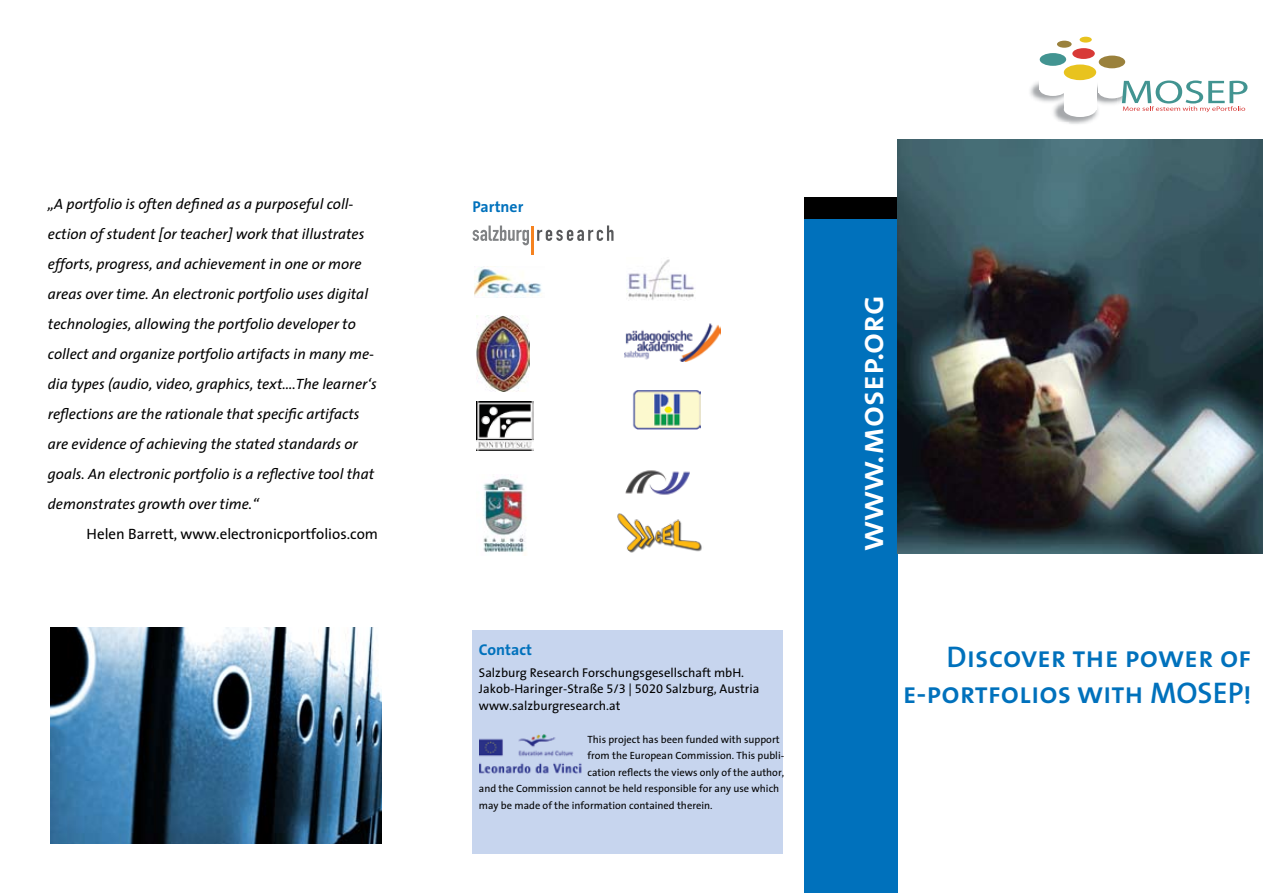
<style>
.page{position:relative;width:1263px;height:893px;background:#fff}
.page>*{position:absolute;margin:0;border:0;box-sizing:border-box;transform-origin:0 0}
.t1{font:34.5px "The Sans Semi Bold Caps";color:#fff}
.t2{font:30px/36px "The Sans Semi Bold Caps";color:#0071bc;text-align:right}
.t3{font:700 15.75px "The Sans";color:#0071bc}
.t4{font:15px/30px "The Sans SN Italic";color:#000}
.t5{font:15px "The Sans SN Plain";color:#000}
.t6{font:12.75px/16.5px "The Sans SN Plain";color:#000}
.t7{font:10.5px "The Sans SN Plain";color:#000}
</style>
<div class="page">
<div style="left:472px;top:630px;width:311px;height:223px;background:#c7d5ee"></div>
<img style="left:480px;top:735px;width:102px;height:39px">
<svg style="left:472px;top:226px;width:57px;height:19px"></svg>
<svg style="left:537px;top:225px;width:76px;height:16px"></svg>
<hr style="left:532px;top:226px;width:2px;height:29px;background:#f5821f">
<img style="left:474px;top:266px;width:68px;height:31px">
<img style="left:476px;top:315px;width:53px;height:77px">
<img style="left:476px;top:401px;width:58px;height:49px">
<img style="left:626px;top:470px;width:64px;height:25px">
<img style="left:628px;top:259px;width:67px;height:41px">
<img style="left:624px;top:324px;width:96px;height:37px">
<img style="left:633px;top:390px;width:67px;height:39px">
<img style="left:483px;top:474px;width:43px;height:78px">
<img style="left:617px;top:513px;width:85px;height:40px">
<img style="left:1089px;top:65px;width:33px;height:38px">
<img style="left:1069px;top:78px;width:49px;height:46px">
<div style="left:1099px;top:62px;width:26px;height:30px;background:#fff"></div>
<div style="left:1099px;top:86px;width:26px;height:12px;background:#fff;border-radius:50%"></div>
<div style="left:1099px;top:56px;width:26px;height:12px;background:#9a813c;border-radius:50%"></div>
<img style="left:1030px;top:60px;width:10px;height:37px">
<img style="left:1033px;top:78px;width:36px;height:44px">
<img style="left:1069px;top:115px;width:19px;height:7px">
<div style="left:1040px;top:60px;width:26px;height:30px;background:#fff"></div>
<div style="left:1040px;top:83px;width:26px;height:13px;background:#fff;border-radius:50%"></div>
<div style="left:1040px;top:53px;width:26px;height:13px;background:#429491;border-radius:50%"></div>
<div style="left:1072px;top:48px;width:23px;height:11px;background:#d83a37;border-radius:50%"></div>
<div style="left:1057px;top:41px;width:15px;height:7px;background:#9a813c;border-radius:50%"></div>
<div style="left:1079px;top:37px;width:13px;height:6px;background:#e8c31e;border-radius:50%"></div>
<div style="left:1064px;top:73px;width:32px;height:36px;background:#fff"></div>
<div style="left:1064px;top:101px;width:32px;height:16px;background:#fff;border-radius:50%"></div>
<div style="left:1064px;top:64px;width:32px;height:16px;background:#e8c31e;border-radius:50%"></div>
<svg style="left:1122px;top:80px;width:125px;height:32px"></svg>
<div style="left:804px;top:217px;width:93px;height:676px;background:#0071bc"></div>
<div style="left:804px;top:197px;width:93px;height:22px;background:#000"></div>
<img style="left:897px;top:139px;width:366px;height:415px">
<img style="left:50px;top:627px;width:332px;height:216px">
<p class="t4" style="left:48px;top:188px;width:330px">„A portfolio is often defined as a purposeful coll&shy;ection of student [or teacher] work that illustrates efforts, progress, and achievement in one or more areas over time. An electronic portfolio uses digital technologies, allowing the portfolio developer to collect and organize portfolio artifacts in many me&shy;dia types (audio, video, graphics, text….The learner‘s reflections are the rationale that specific artifacts are evidence of achieving the stated standards or goals. An electronic portfolio is a reflective tool that demonstrates growth over time.“</p>
<p class="t5" style="left:87px;top:521px;width:293px">Helen Barrett, www.electronicportfolios.com</p>
<p class="t3" style="left:472px;top:194px;width:52px">Partner</p>
<p class="t3" style="left:479px;top:636px;width:55px">Contact</p>
<p class="t6" style="left:479px;top:664px;width:282px">Salzburg Research Forschungsgesellschaft mbH.<br>Jakob-Haringer-Straße 5/3 | 5020 Salzburg, Austria www.salzburgresearch.at</p>
<p class="t7" style="left:587px;top:730px;width:194px">This project has been funded with support</p>
<p class="t7" style="left:587px;top:747px;width:198px">from the European Commission. This publi-</p>
<p class="t7" style="left:587px;top:763px;width:198px">cation reflects the views only of the author,</p>
<p class="t7" style="left:479px;top:780px;width:302px">and the Commission cannot be held responsible for any use which</p>
<p class="t7" style="left:479px;top:796px;width:235px">may be made of the information contained therein.</p>
<h1 class="t1" style="left:842px;top:551px;width:258px;rotate:-90deg">www.mosep.org</h1>
<h2 class="t2" style="left:903px;top:638px;width:350px">Discover the power of e-portfolios with MOSEP!</h2>
</div>
